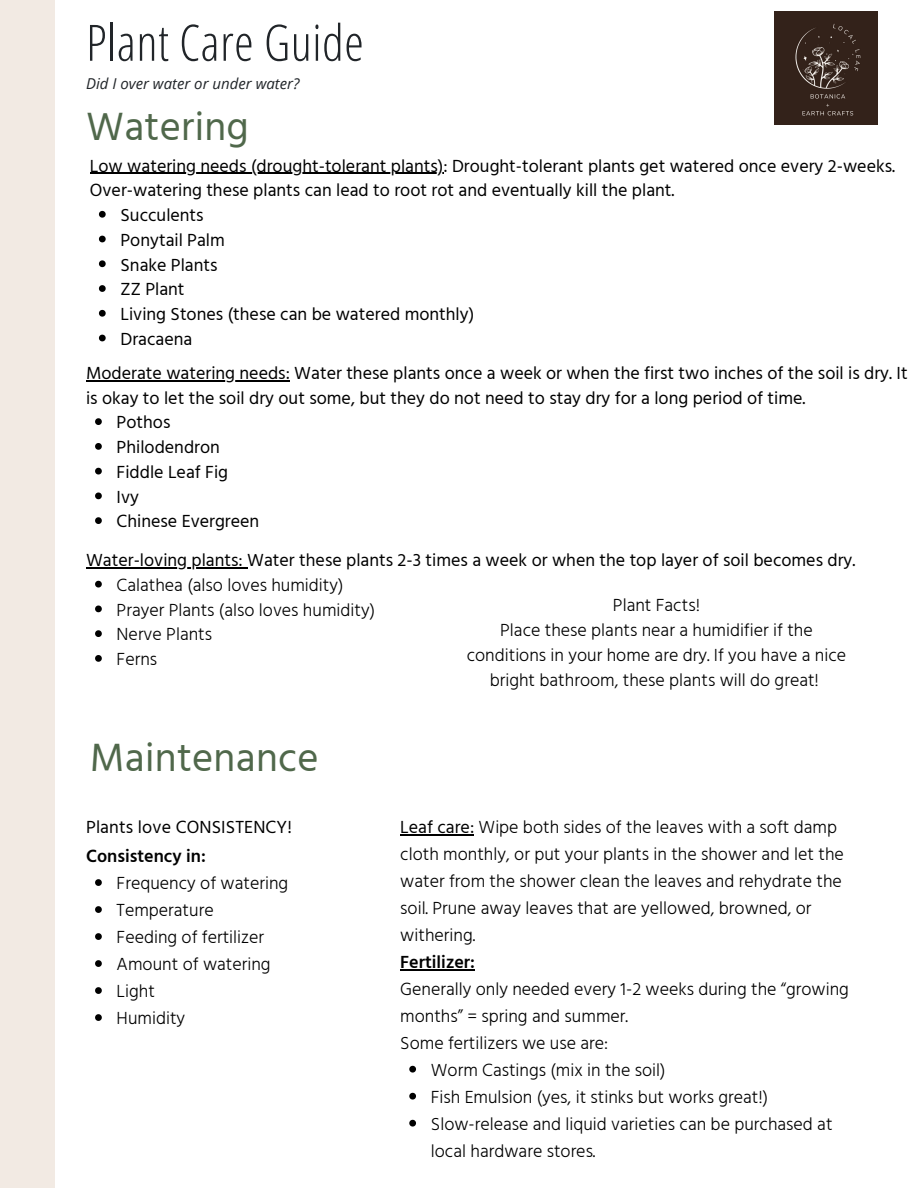
<style>
.page{position:relative;width:918px;height:1188px;background:#fff}
.page>*{position:absolute;margin:0;border:0;box-sizing:border-box;transform-origin:0 0}
.t1{font:300 50.1px "Open Sans Condensed";letter-spacing:.01em;color:#212529}
.t2{font:40.5px "Hind Vadodara";letter-spacing:.005em;color:#50684b}
.t3{font:300 18px/27px "Hind Vadodara";color:#000}
.t4{font:18px/24.8px "Hind Vadodara";color:#000}
.t5{font:600 18px "Hind Vadodara";color:#000}
.t6{font:italic 15px "Open Sans";color:#212529}
.s1{font-weight:400}
</style>
<div class="page">
<div style="left:0;top:0;width:55px;height:1188px;background:#f2eae3"></div>
<svg style="left:95px;top:879px;width:7px;height:7px"></svg>
<svg style="left:95px;top:906px;width:7px;height:7px"></svg>
<svg style="left:95px;top:933px;width:7px;height:7px"></svg>
<svg style="left:95px;top:960px;width:7px;height:7px"></svg>
<svg style="left:95px;top:987px;width:7px;height:7px"></svg>
<svg style="left:95px;top:1014px;width:7px;height:7px"></svg>
<svg style="left:409px;top:1066px;width:7px;height:7px"></svg>
<svg style="left:409px;top:1093px;width:7px;height:7px"></svg>
<svg style="left:409px;top:1120px;width:7px;height:7px"></svg>
<hr style="left:400px;top:834px;width:74px;height:1px;background:#000">
<hr style="left:400px;top:969px;width:75px;height:1px;background:#000">
<svg style="left:99px;top:211px;width:7px;height:7px"></svg>
<svg style="left:99px;top:236px;width:7px;height:6px"></svg>
<svg style="left:99px;top:260px;width:7px;height:7px"></svg>
<svg style="left:99px;top:285px;width:7px;height:7px"></svg>
<svg style="left:99px;top:310px;width:7px;height:7px"></svg>
<svg style="left:99px;top:335px;width:7px;height:6px"></svg>
<hr style="left:90px;top:173px;width:353px;height:1px;background:#000">
<svg style="left:95px;top:418px;width:7px;height:7px"></svg>
<svg style="left:95px;top:443px;width:7px;height:7px"></svg>
<svg style="left:95px;top:468px;width:7px;height:7px"></svg>
<svg style="left:95px;top:493px;width:7px;height:6px"></svg>
<svg style="left:95px;top:517px;width:7px;height:7px"></svg>
<hr style="left:86px;top:380px;width:204px;height:1px;background:#000">
<svg style="left:95px;top:581px;width:7px;height:7px"></svg>
<svg style="left:95px;top:606px;width:7px;height:6px"></svg>
<svg style="left:95px;top:630px;width:7px;height:7px"></svg>
<svg style="left:95px;top:655px;width:7px;height:7px"></svg>
<hr style="left:86px;top:567px;width:161px;height:1px;background:#000">
<img style="left:774px;top:12px;width:104px;height:112px">
<h1 class="t1" style="left:86px;top:7px;width:279px">Plant Care Guide</h1>
<p class="t6" style="left:86px;top:73px;width:215px">Did I over water or under water?</p>
<h2 class="t2" style="left:86px;top:94px;width:164px">Watering</h2>
<p class="t4" style="left:90px;top:152px;width:807px">Low watering needs (drought-tolerant plants): Drought-tolerant plants get watered once every 2-weeks.<br>Over-watering these plants can lead to root rot and eventually kill the plant.</p>
<p class="t4" style="left:121px;top:202px;width:355px">Succulents<br>Ponytail Palm<br>Snake Plants<br>ZZ Plant<br>Living Stones (these can be watered monthly)<br>Dracaena</p>
<p class="t4" style="left:86px;top:360px;width:823px">Moderate watering needs: Water these plants once a week or when the first two inches of the soil is dry. It is okay to let the soil dry out some, but they do not need to stay dry for a long period of time.</p>
<p class="t4" style="left:117px;top:409px;width:144px">Pothos<br>Philodendron<br>Fiddle Leaf Fig<br>Ivy<br>Chinese Evergreen</p>
<p class="t4" style="left:86px;top:547px;width:771px">Water-loving plants: Water these plants 2-3 times a week or when the top layer of soil becomes dry.</p>
<p class="t3" style="left:467px;top:592px;width:381px;line-height:24.8px;text-align:center">Plant Facts!<br>Place these plants near a humidifier if the conditions in your home are dry. If you have a nice bright bathroom, these plants will do great!</p>
<p class="t3" style="left:117px;top:572px;width:260px;line-height:24.8px">Calathea (also loves humidity)<br>Prayer Plants (also loves humidity)<br>Nerve Plants<br>Ferns</p>
<h2 class="t2" style="left:90px;top:725px;width:230px">Maintenance</h2>
<p class="t4" style="left:86px;top:814px;width:207px">Plants love CONSISTENCY!</p>
<p class="t5" style="left:86px;top:842px;width:121px">Consistency in:</p>
<p class="t3" style="left:117px;top:869px;width:173px">Frequency of watering<br>Temperature<br>Feeding of fertilizer<br>Amount of watering<br>Light<br>Humidity</p>
<p class="t3" style="left:400px;top:813px;width:445px"><span class="s1">Leaf care:</span> Wipe both sides of the leaves with a soft damp cloth monthly, or put your plants in the shower and let the water from the shower clean the leaves and rehydrate the soil. Prune away leaves that are yellowed, browned, or withering.</p>
<p class="t5" style="left:400px;top:948px;width:76px">Fertilizer:</p>
<p class="t3" style="left:400px;top:975px;width:450px">Generally only needed every 1-2 weeks during the “growing months” = spring and summer.<br>Some fertilizers we use are:</p>
<p class="t3" style="left:431px;top:1056px;width:403px">Worm Castings (mix in the soil)<br>Fish Emulsion (yes, it stinks but works great!)<br>Slow-release and liquid varieties can be purchased at local hardware stores.</p>
</div>
